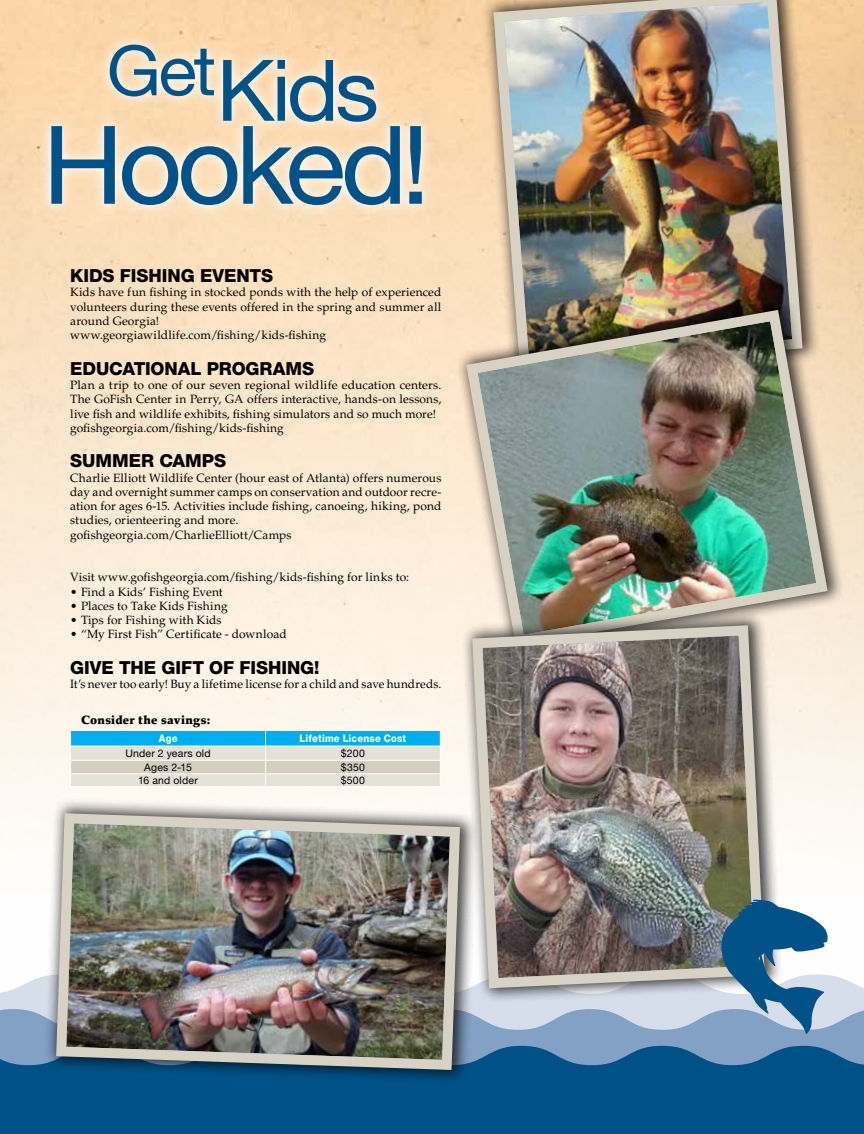
<style>
.page{position:relative;width:864px;height:1134px;background:#fff}
.page>*{position:absolute;margin:0;border:0;box-sizing:border-box;transform-origin:0 0}
.t1{font:108.75px "Helvetica Neue LT Std";letter-spacing:-.05em;color:#005288}
.t2{font:85.05px "Helvetica Neue LT Std";color:#005288}
.t3{font:800 18px "Helvetica Neue LT Std";color:#000}
.t4{font:12px/14.2px "Palatino LT Std";letter-spacing:.01em;color:#000}
.t5{font:900 12px "Palatino LT Std";letter-spacing:.015em;color:#000}
.t6{font:10.5px "Helvetica Neue LT Std";letter-spacing:.02em;color:#000}
.t7{font:800 10.5px "Helvetica Neue LT Std";letter-spacing:.02em;color:#fff;scale:.9 1}
</style>
<div class="page">
<img style="left:0;top:0;width:864px;height:838px">
<svg style="left:39px;top:32px;width:395px;height:185px;background:#fce3c4"></svg>
<div style="left:482px;top:0;width:339px;height:384px;background:#000;opacity:.75"></div>
<img style="left:488px;top:0;width:320px;height:295px">
<svg style="left:0;top:975px;width:864px;height:34px;background:#dce2ed"></svg>
<svg style="left:0;top:1009px;width:864px;height:37px;background:#97b0ce"></svg>
<svg style="left:0;top:1046px;width:864px;height:88px;background:#09578c"></svg>
<svg style="left:70px;top:730px;width:371px;height:57px;background:#a8d2db"></svg>
<div style="left:455px;top:295px;width:391px;height:366px;background:#000;opacity:.75"></div>
<img style="left:461px;top:304px;width:372px;height:348px">
<div style="left:461px;top:610px;width:322px;height:393px;background:#000;opacity:.75"></div>
<img style="left:467px;top:620px;width:303px;height:373px">
<div style="left:45px;top:798px;width:433px;height:287px;background:#000;opacity:.75"></div>
<img style="left:51px;top:808px;width:414px;height:267px">
<svg style="left:721px;top:900px;width:107px;height:134px"></svg>
<h2 class="t2" style="left:107px;top:40px;width:274px"><sup>Get</sup>Kids</h2>
<h1 class="t1" style="left:43px;top:100px;width:389px">Hooked!</h1>
<h3 class="t3" style="left:70px;top:265px;width:204px">KIDS FISHING EVENTS</h3>
<p class="t4" style="left:70px;top:285px;width:373px">Kids have fun fishing in stocked ponds with the help of experienced volunteers during these events offered in the spring and summer all around Georgia!<br>www.georgiawildlife.com/fishing/kids-fishing</p>
<h3 class="t3" style="left:70px;top:358px;width:246px">EDUCATIONAL PROGRAMS</h3>
<p class="t4" style="left:70px;top:378px;width:373px">Plan a trip to one of our seven regional wildlife education centers.<br>The GoFish Center in Perry, GA offers interactive, hands-on lessons, live fish and wildlife exhibits, fishing simulators and so much more! gofishgeorgia.com/fishing/kids-fishing</p>
<h3 class="t3" style="left:70px;top:450px;width:157px">SUMMER CAMPS</h3>
<p class="t4" style="left:70px;top:471px;width:373px">Charlie Elliott Wildlife Center (hour east of Atlanta) offers numerous day and overnight summer camps on conservation and outdoor recre&shy;ation for ages 6-15. Activities include fishing, canoeing, hiking, pond studies, orienteering and more. gofishgeorgia.com/CharlieElliott/Camps</p>
<p class="t4" style="left:70px;top:570px;width:340px">Visit www.gofishgeorgia.com/fishing/kids-fishing for links to:</p>
<p class="t4" style="left:70px;top:585px;width:154px">• Find a Kids’ Fishing Event</p>
<p class="t4" style="left:70px;top:599px;width:159px">• Places to Take Kids Fishing</p>
<p class="t4" style="left:70px;top:613px;width:153px">• Tips for Fishing with Kids</p>
<p class="t4" style="left:70px;top:627px;width:218px">• “My First Fish” Certificate - download</p>
<h3 class="t3" style="left:70px;top:657px;width:251px">GIVE THE GIFT OF FISHING!</h3>
<p class="t4" style="left:70px;top:677px;width:373px">It’s never too early! Buy a lifetime license for a child and save hundreds.</p>
<p class="t5" style="left:81px;top:713px;width:131px">Consider the savings:</p>
<p class="t7" style="left:159px;top:732px;width:22px">Age</p>
<p class="t7" style="left:300px;top:732px;width:120px">Lifetime License Cost</p>
<p class="t6" style="left:125px;top:747px;width:87px">Under 2 years old</p>
<p class="t6" style="left:341px;top:747px;width:25px">$200</p>
<p class="t6" style="left:144px;top:761px;width:49px">Ages 2-15</p>
<p class="t6" style="left:341px;top:761px;width:25px">$350</p>
<p class="t6" style="left:138px;top:774px;width:61px">16 and older</p>
<p class="t6" style="left:341px;top:774px;width:26px">$500</p>
</div>
